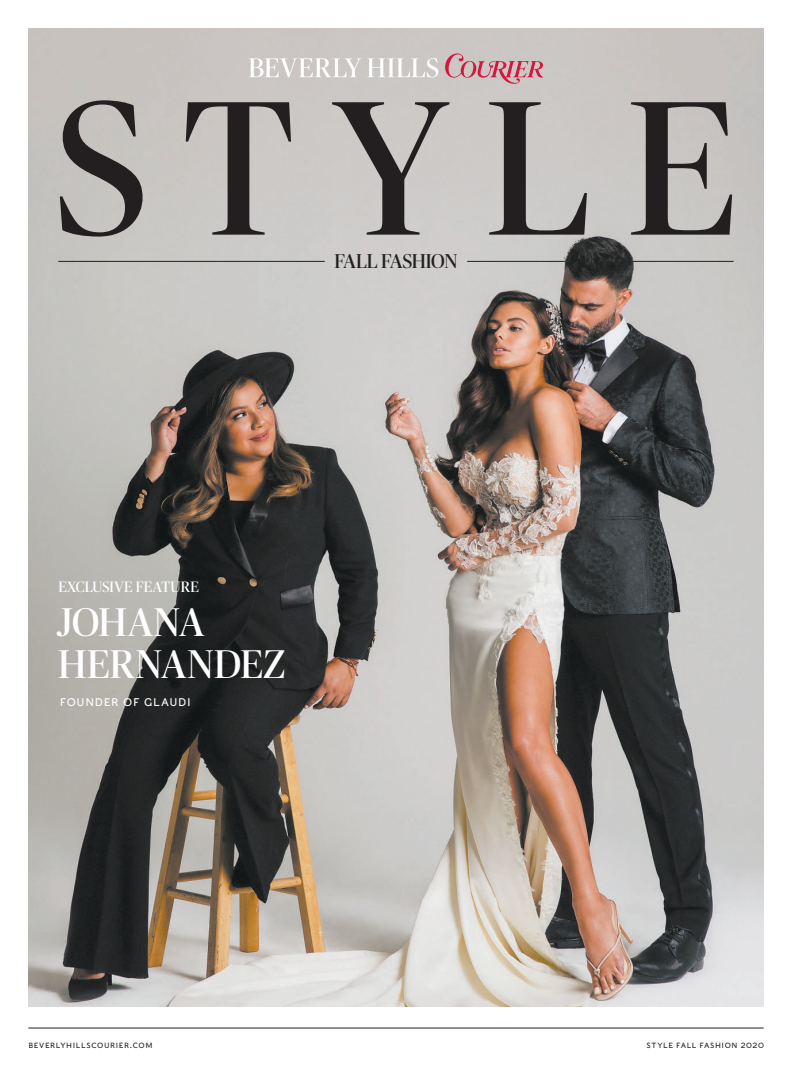
<style>
.page{position:relative;width:792px;height:1080px;background:#fff}
.page>*{position:absolute;margin:0;border:0;box-sizing:border-box;transform-origin:0 0}
.t1{font:40px/42px "Publico Banner";letter-spacing:.005em;color:#fff}
.t2{font:20px "Publico Banner";letter-spacing:-.025em;color:#231f20}
.t3{font:15px "Publico Banner";letter-spacing:.015em;color:#fff}
.t4{font:11px "Caslons Egyptian";letter-spacing:.065em;color:#fff}
.t5{font:7.5px "Caslons Egyptian";letter-spacing:.075em;color:#231f20}
</style>
<div class="page">
<hr style="left:28px;top:1028px;width:736px;height:1px;background:#231f20">
<img style="left:28px;top:28px;width:736px;height:978px">
<svg style="left:60px;top:100px;width:672px;height:137px;background:#a5a3a1"></svg>
<svg style="left:445px;top:53px;width:98px;height:31px;background:#cca1a7"></svg>
<svg style="left:249px;top:58px;width:189px;height:19px"></svg>
<hr style="left:467px;top:261px;width:98px;height:1px;background:#231f20">
<hr style="left:58px;top:261px;width:267px;height:1px;background:#231f20">
<hr style="left:633px;top:261px;width:101px;height:1px;background:#231f20">
<h2 class="t2" style="left:335px;top:253px;width:124px">FALL FASHION</h2>
<h3 class="t3" style="left:58px;top:581px;width:142px">EXCLUSIVE FEATURE</h3>
<h1 class="t1" style="left:57px;top:605px;width:230px">JOHANA<br>HERNANDEZ</h1>
<h3 class="t4" style="left:60px;top:698px;width:133px">FOUNDER OF GLAUDI</h3>
<p class="t5" style="left:28px;top:1043px;width:126px">BEVERLYHILLSCOURIER.COM</p>
<p class="t5" style="left:646px;top:1043px;width:119px">STYLE FALL FASHION 2020</p>
</div>
